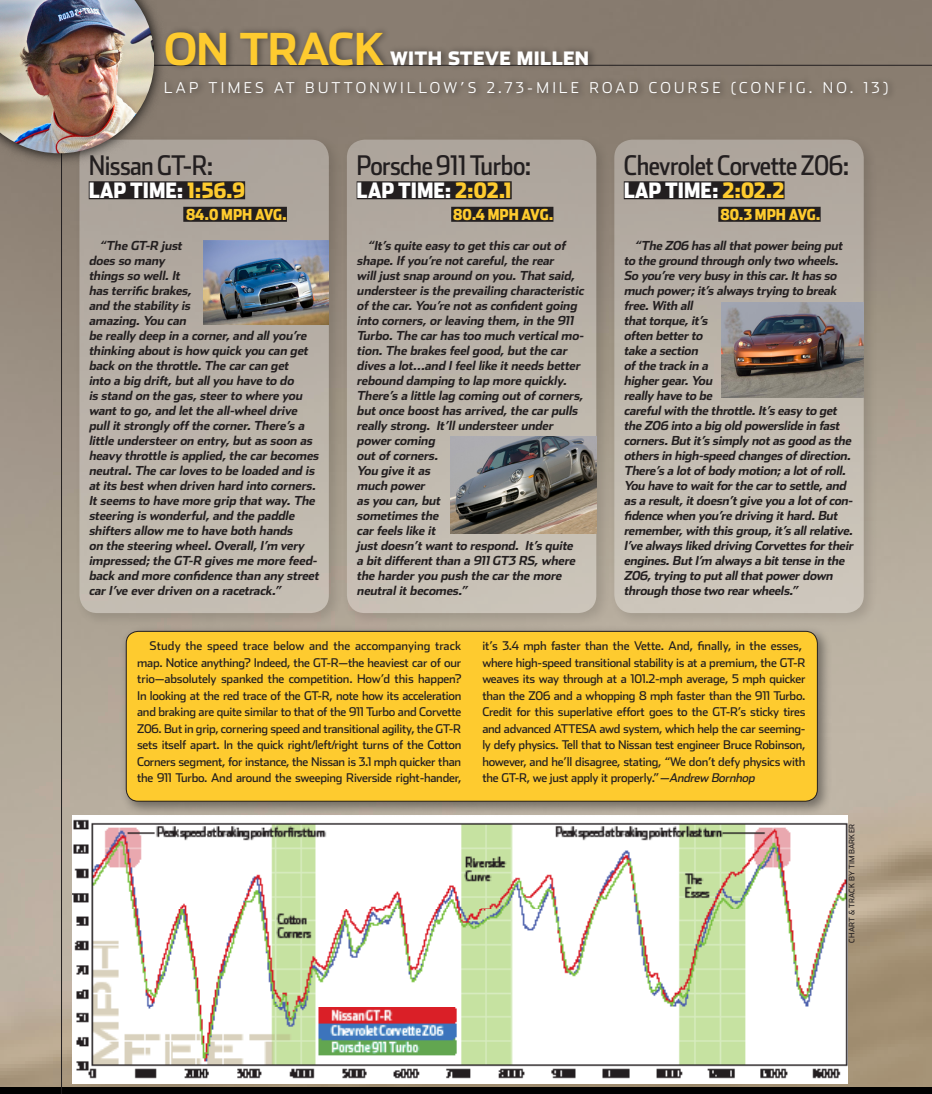
<style>
.page{position:relative;width:932px;height:1094px;background:#fff}
.page>*{position:absolute;margin:0;border:0;box-sizing:border-box;transform-origin:0 0}
.Sidebar_Text{font:700 43.8px "Stainless";letter-spacing:-.015em;color:#fecb2f}
.Intro_paragraph_12_1{font:27px "Stainless Cond";letter-spacing:-.02em;color:#231f20}
.Intro_paragraph_12_1-2{font:900 21px "Stainless Cond";color:#fff}
.Sidebar_Text-2{font:900 18.3px "Stainless";letter-spacing:.02em;color:#fff}
.Sidebar_Text-3{font:300 15px "Stainless";letter-spacing:.22em;color:#fff}
.Intro_paragraph_12_1-3{font:900 15px "Stainless Cond";color:#fecb2f}
.Sidebar_Text-4{font:italic 700 12.3px/15px "Stainless";color:#231f20}
.Sidebar_Text-5{font:12px/16.5px "Stainless";letter-spacing:-.02em;color:#231f20;text-align:justify}
.t1{font:7.5px "Stainless";letter-spacing:.015em;color:#231f20}
.s1{color:#fecb2f}
.s2{font-style:italic}
</style>
<div class="page">
<img style="left:0;top:0;width:932px;height:1087px">
<div style="left:0;top:1087px;width:932px;height:7px;background:#010101"></div>
<hr style="left:61px;top:0;width:1px;height:1094px;background:#231f20">
<hr style="left:0;top:65px;width:932px;height:1px;background:#231f20">
<img style="left:72px;top:816px;width:776px;height:267px">
<div style="left:608px;top:134px;width:270px;height:494px;background:#010101;opacity:.4"></div>
<div style="left:614px;top:140px;width:249px;height:473px;background:linear-gradient(to bottom,#aca39a,#cfc9bd);border-radius:18px"></div>
<img style="left:721px;top:303px;width:142px;height:95px">
<div style="left:341px;top:134px;width:270px;height:494px;background:#010101;opacity:.4"></div>
<div style="left:347px;top:140px;width:249px;height:473px;background:linear-gradient(to bottom,#aba39a,#cac4b8);border-radius:18px"></div>
<img style="left:450px;top:436px;width:146px;height:97px">
<div style="left:73px;top:134px;width:270px;height:494px;background:#010101;opacity:.4"></div>
<div style="left:79px;top:140px;width:250px;height:473px;background:linear-gradient(to bottom,#a9a199,#c6bfb4);border-radius:18px"></div>
<img style="left:204px;top:241px;width:125px;height:83px">
<div style="left:120px;top:625px;width:713px;height:192px;background:#010101;opacity:.4"></div>
<div style="left:126px;top:631px;width:691px;height:170px;background:#fecb2f;border-radius:12px"></div>
<div style="left:126px;top:631px;width:691px;height:170px;border:1px solid #231f20;border-radius:12px"></div>
<div style="left:160px;top:25px;width:737px;height:77px;background:#010101;opacity:.4"></div>
<svg style="left:0;top:0;width:169px;height:168px;background:#8a8076"></svg>
<img style="left:0;top:0;width:153px;height:153px">
<div style="left:89px;top:181px;width:156px;height:18px;background:#231f20"></div>
<div style="left:183px;top:207px;width:104px;height:15px;background:#231f20"></div>
<div style="left:356px;top:181px;width:155px;height:18px;background:#231f20"></div>
<div style="left:451px;top:207px;width:102px;height:15px;background:#231f20"></div>
<div style="left:623px;top:181px;width:161px;height:18px;background:#231f20"></div>
<div style="left:718px;top:207px;width:102px;height:15px;background:#231f20"></div>
<p class="Sidebar_Text" style="left:164px;top:22px;width:222px">ON TRACK</p>
<p class="Sidebar_Text-2" style="left:390px;top:47px;width:201px">WITH STEVE MILLEN</p>
<p class="Sidebar_Text-3" style="left:164px;top:79px;width:725px">LAP TIMES AT BUTT ONWILL OW’S 2.73-MIL E ROAD COURSE (CONFIG. NO. 13)</p>
<p class="Intro_paragraph_12_1" style="left:89px;top:150px;width:126px">Nissan GT-R:</p>
<p class="Intro_paragraph_12_1-2" style="left:89px;top:177px;width:158px">LAP TIME: <span class="s1">1:56.9</span></p>
<p class="Intro_paragraph_12_1-3" style="left:186px;top:205px;width:102px">84.0 MPH AVG.</p>
<p class="Sidebar_Text-4" style="left:89px;top:238px;width:234px;text-indent:10px">“The GT-R j ust<br>does so many<br>things so well.It<br>has terrific brakes,<br>and the stability is<br>amazing.You can<br>be really deep in a corner,and allyou’re thinking aboutis how quick you can get back on the throttle.The carcan get<br>into a big drift,butallyou have to do<br>is stand on the gas,steerto where you wantto go,and letthe all-wheeldrive pullitstrongly offthe corner.There’s a little understeeron entry,butas soon as heavy throttle is applied,the carbecomes neutral.The carloves to be loaded and is atits bestwhen driven hard into corners.<br>Itseems to have more grip thatway.The steering is wonderful,and the paddle shifters allow me to have both hands<br>on the steering wheel.Overall,I’m very impressed;the GT-R gives me more feed&shy;back and more confidence than any street carI’ve everdriven on a racetrack.”</p>
<p class="Intro_paragraph_12_1" style="left:356px;top:150px;width:176px">Porsche 911 Turbo:</p>
<p class="Intro_paragraph_12_1-2" style="left:356px;top:177px;width:156px">LAP TIME: <span class="s1">2:02.1</span></p>
<p class="Intro_paragraph_12_1-3" style="left:453px;top:205px;width:102px">80.4 MPH AVG.</p>
<p class="Sidebar_Text-4" style="left:356px;top:238px;width:231px;text-indent:10px">“It’s quite easy to getthis caroutof shape.Ifyou’re notcareful,the rear willjustsnap around on you.Thatsaid, understeeris the prevailing characteristic ofthe car.You’re notas confidentgoing into corners,orleaving them,in the 911<br>Turbo.The carhas too much verticalmo&shy;tion.The brakes feelgood,butthe car dives a lot…and Ifeellike itneeds better rebound damping to lap more quickly.<br>There’s a little lag coming outofcorners, butonce boosthas arrived,the carpulls really strong. It’llundersteerunder powercoming<br>outofcorners.<br>You give itas<br>much power<br>as you can,but<br>sometimes the<br>carfeels like it<br>justdoesn’twantto respond. It’s quite a bitdifferentthan a 911GT3 RS,where the harderyou push the carthe more neutralitbecomes.”</p>
<p class="Intro_paragraph_12_1" style="left:623px;top:150px;width:227px">Chevrolet Corvette Z06:</p>
<p class="Intro_paragraph_12_1-2" style="left:623px;top:177px;width:162px">LAP TIME: <span class="s1">2:02.2</span></p>
<p class="Intro_paragraph_12_1-3" style="left:720px;top:205px;width:102px">80.3 MPH AVG.</p>
<p class="Sidebar_Text-4" style="left:623px;top:238px;width:233px;text-indent:10px">“The Z06 has allthatpowerbeing put to the ground through only two wheels.<br>So you’re very busy in this car.Ithas so much power;it’s always trying to break free.With all<br>thattorque,it’s<br>often betterto<br>take a section<br>ofthe track in a<br>highergear.You<br>really have to be<br>carefulwith the throttle.It’s easy to get the Z06 into a big old powerslide in fast corners.Butit’s simply notas good as the others in high-speed changes ofdirection.<br>There’s a lotofbody motion;a lotofroll.<br>You have to waitforthe carto settle,and as a result,itdoesn’tgive you a lotofcon&shy;fidence when you’re driving ithard.But remember,with this group,it’s allrelative.<br>I’ve always liked driving Corvettes fortheir engines.ButI’m always a bittense in the<br>Z06,trying to putallthatpowerdown through those two rearwheels.”</p>
<p class="Sidebar_Text-5" style="left:137px;top:637px;width:326px;text-indent:12px">Study the speed trace below and the accompanying track map. Notice anything? Indeed, the GT-R—the heaviest car of our trio—absolutely spanked the competition. How’d this happen?<br>In looking at the red trace of the GT-R, note how its acceleration and braking are quite similar to that of the 911 Turbo and Corvette Z06. But in grip, cornering speed and transitional agility, the GT-R sets itself apart. In the quick right/left/right turns of the Cotton Corners segment, for instance, the Nissan is 3.1 mph quicker than the 911 Turbo. And around the sweeping Riverside right-hander,</p>
<p class="Sidebar_Text-5" style="left:482px;top:637px;width:325px;text-align:left">it’s 3.4 mph faster than the Vette. And, finally, in the esses, where high-speed transitional stability is at a premium, the GT-R weaves its way through at a 101.2-mph average, 5 mph quicker than the Z06 and a whopping 8 mph faster than the 911 Turbo.<br>Credit for this superlative effort goes to the GT-R’s sticky tires and advanced ATTESA awd system, which help the car seeming&shy;ly defy physics. Tell that to Nissan test engineer Bruce Robinson, however, and he’ll disagree, stating, “We don’t defy physics with the GT-R, we just apply it properly.”<span class="s2">—Andrew Bornhop</span></p>
<p class="t1" style="left:847px;top:942px;width:120px;rotate:-90deg">CHART &amp; TRACK BY TIM BARKER</p>
</div>
